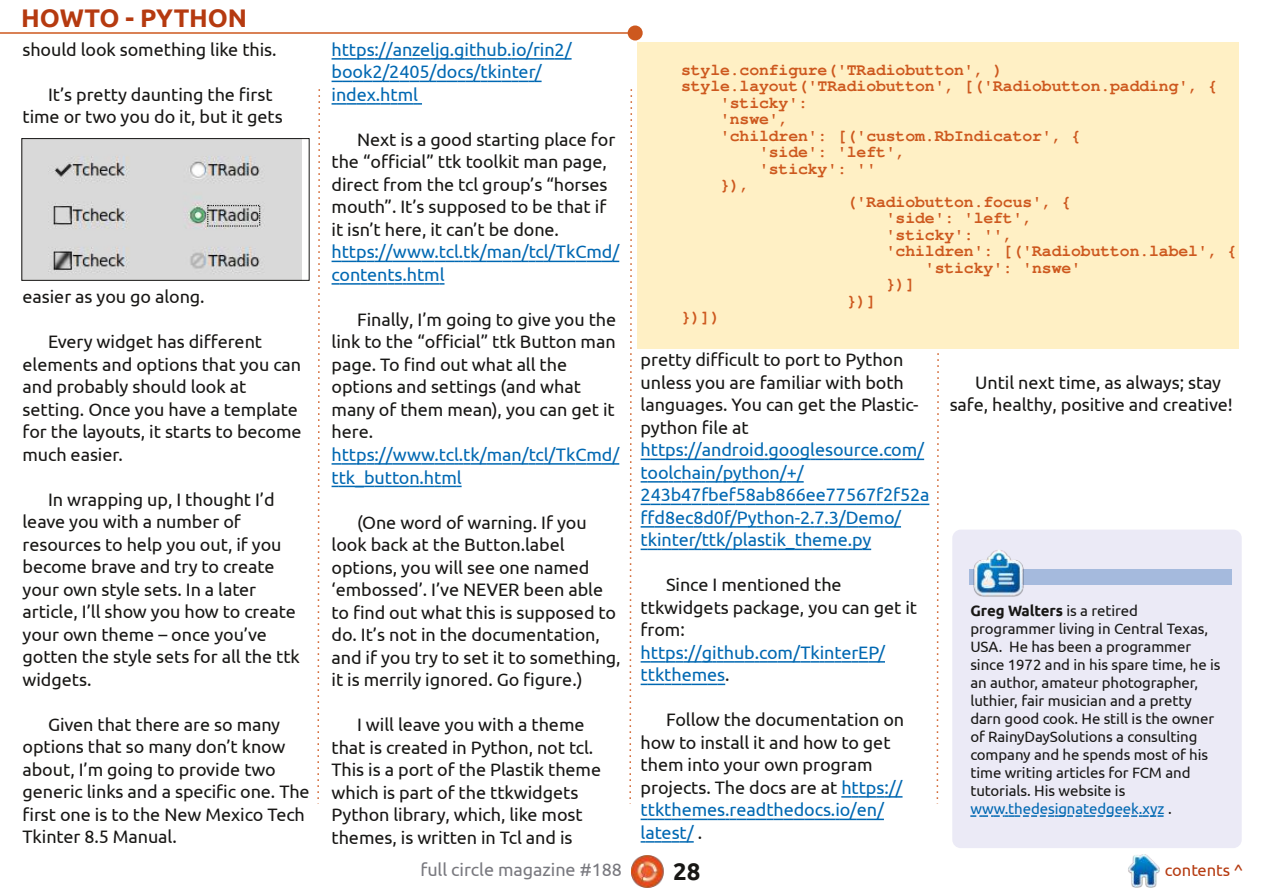
<style>
.page{position:relative;width:1263px;height:893px;background:#fff}
.page>*{position:absolute;margin:0;border:0;box-sizing:border-box;transform-origin:0 0}
.t1{font:700 25.5px "Ubuntu";letter-spacing:-.005em;color:#b53a10}
.t2{font:700 24px "Ubuntu";color:#181715}
.t3{font:18px/22.5px "Ubuntu";letter-spacing:-.005em;color:#181715}
.t4{font:18px/22.5px "Ubuntu";letter-spacing:-.005em;color:#0068b2}
.t5{font:18px "Ubuntu";letter-spacing:-.005em;color:#79797f}
.t6{font:700 16.5px "Free Mono";letter-spacing:-.01em;color:#cd581e}
.t7{font:16.5px "Ubuntu";letter-spacing:-.005em;color:#b53a10}
.t8{font:15px/18px "Ubuntu";letter-spacing:-.005em;color:#181715}
.s1{color:#181715}
.s2{color:#0068b2}
.s3{font-weight:700}
</style>
<div class="page">
<img style="left:631px;top:855px;width:33px;height:33px">
<img style="left:1128px;top:855px;width:32px;height:32px">
<hr style="left:0;top:32px;width:635px;height:2px;background:#cd581e">
<div style="left:628px;top:25px;width:15px;height:15px;background:#cd581e;border-radius:50%"></div>
<svg style="left:629px;top:89px;width:4px;height:715px"></svg>
<svg style="left:317px;top:89px;width:3px;height:715px"></svg>
<svg style="left:936px;top:353px;width:3px;height:451px"></svg>
<div style="left:952px;top:530px;width:290px;height:318px;background:#ebeaf6;border-radius:9px"></div>
<svg style="left:970px;top:815px;width:194px;height:2px"></svg>
<div style="left:969px;top:569px;width:262px;height:15px;background:#a5badd"></div>
<img style="left:973px;top:550px;width:51px;height:47px">
<svg style="left:332px;top:58px;width:240px;height:2px"></svg>
<svg style="left:332px;top:81px;width:210px;height:1px"></svg>
<svg style="left:332px;top:103px;width:90px;height:2px"></svg>
<svg style="left:332px;top:261px;width:287px;height:1px"></svg>
<svg style="left:332px;top:283px;width:112px;height:2px"></svg>
<svg style="left:332px;top:463px;width:287px;height:2px"></svg>
<svg style="left:332px;top:486px;width:130px;height:1px"></svg>
<svg style="left:641px;top:459px;width:283px;height:1px"></svg>
<svg style="left:641px;top:481px;width:163px;height:2px"></svg>
<svg style="left:641px;top:504px;width:288px;height:1px"></svg>
<svg style="left:641px;top:526px;width:260px;height:2px"></svg>
<svg style="left:641px;top:549px;width:230px;height:1px"></svg>
<svg style="left:641px;top:661px;width:244px;height:2px"></svg>
<svg style="left:641px;top:684px;width:84px;height:1px"></svg>
<svg style="left:841px;top:796px;width:61px;height:2px"></svg>
<svg style="left:641px;top:819px;width:243px;height:1px"></svg>
<svg style="left:641px;top:841px;width:53px;height:2px"></svg>
<div style="left:637px;top:43px;width:602px;height:306px;background:#fff0c5"></div>
<img style="left:24px;top:141px;width:278px;height:137px">
<h1 class="t1" style="left:21px;top:3px;width:227px">HOWTO - PYTHON</h1>
<p class="t3" style="left:22px;top:38px;width:256px">should look something like this.</p>
<p class="t3" style="left:22px;top:83px;width:262px;text-indent:26px">It’s pretty daunting the first time or two you do it, but it gets</p>
<p class="t3" style="left:22px;top:285px;width:184px">easier as you go along.</p>
<p class="t3" style="left:22px;top:330px;width:281px;text-indent:26px">Every widget has different elements and options that you can and probably should look at setting. Once you have a template for the layouts, it starts to become much easier.</p>
<p class="t3" style="left:22px;top:488px;width:279px;text-indent:26px">In wrapping up, I thought I’d leave you with a number of resources to help you out, if you become brave and try to create your own style sets. In a later article, I’ll show you how to create your own theme – once you’ve gotten the style sets for all the ttk widgets.</p>
<p class="t3" style="left:22px;top:713px;width:289px;text-indent:26px">Given that there are so many options that so many don’t know about, I’m going to provide two generic links and a specific one. The first one is to the New Mexico Tech<br>Tkinter 8.5 Manual.</p>
<p class="t4" style="left:332px;top:38px;width:242px">https://anzeljg.github.io/rin2/ book2/2405/docs/tkinter/ index.html</p>
<p class="t3" style="left:332px;top:128px;width:285px;text-indent:26px">Next is a good starting place for the “official” ttk toolkit man page, direct from the tcl group’s “horses mouth”. It’s supposed to be that if it isn’t here, it can’t be done.</p>
<p class="t4" style="left:332px;top:241px;width:289px">https://www.tcl.tk/man/tcl/TkCmd/ contents.html</p>
<p class="t3" style="left:332px;top:308px;width:286px;text-indent:26px">Finally, I’m going to give you the link to the “official” ttk Button man page. To find out what all the options and settings (and what many of them mean), you can get it here.</p>
<p class="t4" style="left:332px;top:443px;width:289px">https://www.tcl.tk/man/tcl/TkCmd/ ttk_button.html</p>
<p class="t3" style="left:332px;top:511px;width:291px;text-indent:26px">(One word of warning. If you look back at the Button.label options, you will see one named ‘embossed’. I’ve NEVER been able to find out what this is supposed to do. It’s not in the documentation, and if you try to set it to something, it is merrily ignored. Go figure.)</p>
<p class="t3" style="left:332px;top:713px;width:271px;text-indent:26px">I will leave you with a theme that is created in Python, not tcl.<br>This is a port of the Plastik theme which is part of the ttkwidgets<br>Python library, which, like most themes, is written in Tcl and is</p>
<p class="t6" style="left:681px;top:61px;width:323px">style.configure('TRadiobutton', )</p>
<p class="t6" style="left:681px;top:78px;width:538px">style.layout('TRadiobutton', [('Radiobutton.padding', {</p>
<p class="t6" style="left:720px;top:94px;width:89px">'sticky':</p>
<p class="t6" style="left:720px;top:111px;width:70px">'nswe',</p>
<p class="t6" style="left:720px;top:127px;width:362px">'children': [('custom.RbIndicator', {</p>
<p class="t6" style="left:759px;top:144px;width:148px">'side': 'left',</p>
<p class="t6" style="left:759px;top:160px;width:119px">'sticky': ''</p>
<p class="t6" style="left:720px;top:177px;width:31px">}),</p>
<p class="t6" style="left:847px;top:193px;width:226px">('Radiobutton.focus', {</p>
<p class="t6" style="left:886px;top:210px;width:148px">'side': 'left',</p>
<p class="t6" style="left:886px;top:226px;width:128px">'sticky': '',</p>
<p class="t6" style="left:886px;top:243px;width:353px">'children': [('Radiobutton.label', {</p>
<p class="t6" style="left:925px;top:259px;width:158px">'sticky': 'nswe'</p>
<p class="t6" style="left:886px;top:276px;width:31px">})]</p>
<p class="t6" style="left:847px;top:292px;width:31px">})]</p>
<p class="t6" style="left:681px;top:309px;width:41px">})])</p>
<p class="t3" style="left:641px;top:348px;width:279px">pretty difficult to port to Python unless you are familiar with both languages. You can get the Plastic&shy;python file at</p>
<p class="t4" style="left:641px;top:438px;width:290px">https://android.googlesource.com/ toolchain/python/+/<br>243b47fbef58ab866ee77567f2f52a ffd8ec8d0f/Python-2.7.3/Demo/ tkinter/ttk/plastik_theme.py</p>
<p class="t3" style="left:641px;top:573px;width:278px;text-indent:26px">Since I mentioned the ttkwidgets package, you can get it from:</p>
<p class="t4" style="left:641px;top:641px;width:246px">https://github.com/TkinterEP/ ttkthemes<span class="s1">.</span></p>
<p class="t3" style="left:641px;top:708px;width:265px;text-indent:26px">Follow the documentation on how to install it and how to get them into your own program projects. The docs are at <span class="s2">https:// ttkthemes.readthedocs.io/en/ latest/</span> .</p>
<p class="t3" style="left:950px;top:371px;width:285px;text-indent:26px">Until next time, as always; stay safe, healthy, positive and creative!</p>
<p class="t8" style="left:970px;top:601px;width:252px"><span class="s3">Greg Walters</span> is a retired programmer living in Central Texas,<br>USA. He has been a programmer since 1972 and in his spare time, he is an author, amateur photographer, luthier, fair musician and a pretty darn good cook. He still is the owner of RainyDaySolutions a consulting company and he spends most of his time writing articles for FCM and tutorials. His website is <span class="s2">www.thedesignatedgeek.xyz</span> .</p>
<p class="t5" style="left:420px;top:859px;width:203px">full circle magazine #188</p>
<h2 class="t2" style="left:673px;top:857px;width:29px">28</h2>
<p class="t7" style="left:1165px;top:860px;width:80px">contents ^</p>
</div>
